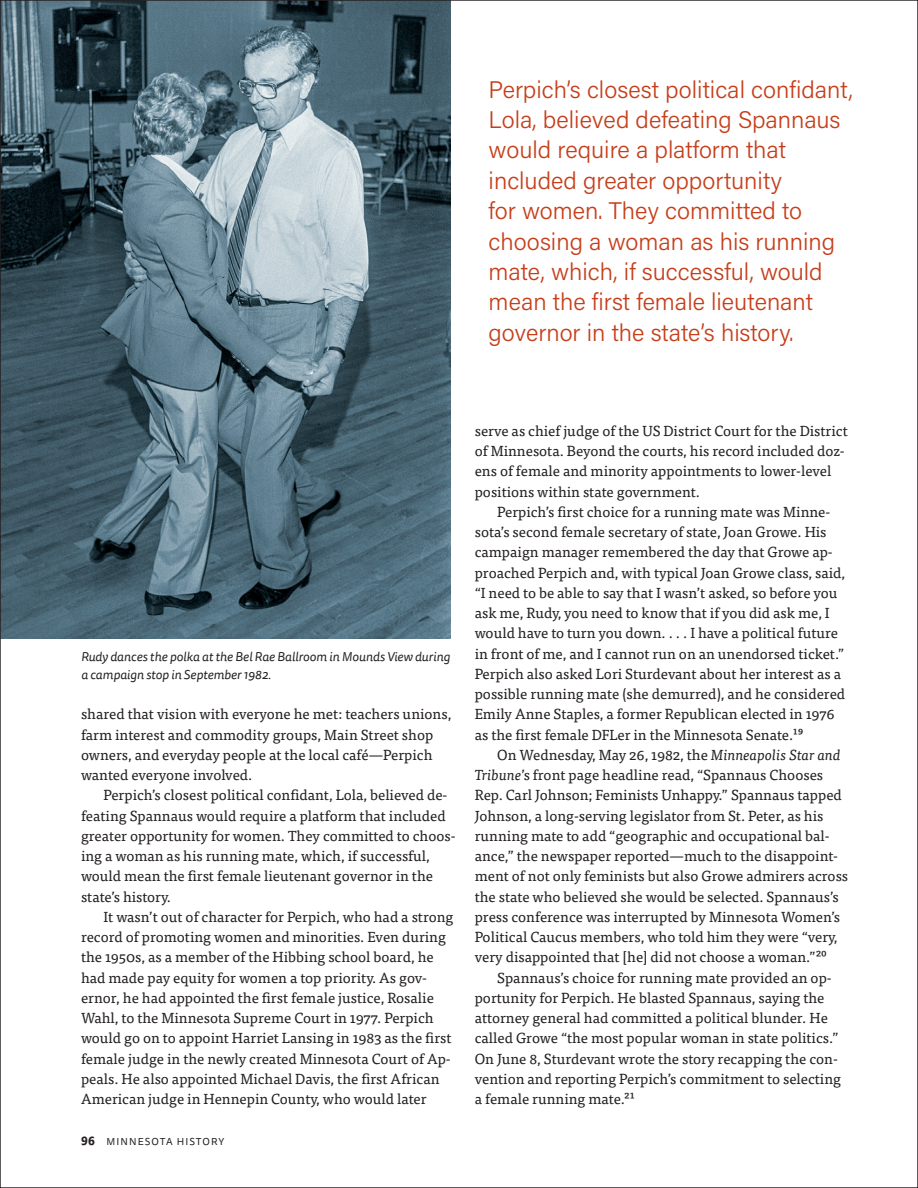
<style>
.page{position:relative;width:918px;height:1188px;background:#fff}
.page>*{position:absolute;margin:0;border:0;box-sizing:border-box;transform-origin:0 0}
.t1{font:300 24px/30.5px "Acumin Pro";color:#c63e1a}
.t2{font:14.55px/20.2px "Tisa Pro";color:#231f20}
.t3{font:italic 12.75px/18px "Tisa Sans Pro";color:#231f20}
.t4{font:10.05px "Tisa Sans Pro";letter-spacing:.11em;color:#231f20}
.s1{font-weight:700;font-size:12px}
.s2{font-style:italic}
</style>
<div class="page">
<img style="left:2px;top:2px;width:449px;height:636px">
<p class="t1" style="left:489px;top:73px;width:366px">Perpich’s closest political confidant,<br>Lola, believed defeating Spannaus would require a platform that included greater opportunity<br>for women. They committed to choosing a woman as his running mate, which, if successful, would mean the first female lieutenant governor in the state’s history.</p>
<p class="t3" style="left:81px;top:648px;width:371px">Rudy dances the polka at the Bel Rae Ballroom in Mounds View during a campaign stop in September 1982.</p>
<p class="t2" style="left:81px;top:703px;width:372px">shared that vision with everyone he met: teachers unions, farm interest and commodity groups, Main Street shop owners, and everyday people at the local café—Perpich wanted everyone involved.</p>
<p class="t2" style="left:81px;top:784px;width:376px;text-indent:22px">Perpich’s closest political confidant, Lola, believed de&shy;feating Spannaus would require a platform that included greater opportunity for women. They committed to choos&shy;ing a woman as his running mate, which, if successful, would mean the first female lieutenant governor in the state’s history.</p>
<p class="t2" style="left:81px;top:906px;width:374px;text-indent:22px">It wasn’t out of character for Perpich, who had a strong record of promoting women and minorities. Even during the 1950s, as a member of the Hibbing school board, he had made pay equity for women a top priority. As gov&shy;ernor, he had appointed the first female justice, Rosalie Wahl, to the Minnesota Supreme Court in 1977. Perpich would go on to appoint Harriet Lansing in 1983 as the first female judge in the newly created Minnesota Court of Ap&shy;peals. He also appointed Michael Davis, the first African American judge in Hennepin County, who would later</p>
<p class="t4" style="left:81px;top:1134px;width:145px"><span class="s1">96</span> MINNESOTA HISTORY</p>
<p class="t2" style="left:475px;top:420px;width:375px">serve as chief judge of the US District Court for the District of Minnesota. Beyond the courts, his record included doz&shy;ens of female and minority appointments to lower-level positions within state government.</p>
<p class="t2" style="left:475px;top:501px;width:372px;text-indent:22px">Perpich’s first choice for a running mate was Minne&shy;sota’s second female secretary of state, Joan Growe. His campaign manager remembered the day that Growe ap&shy;proached Perpich and, with typical Joan Growe class, said, “I need to be able to say that I wasn’t asked, so before you ask me, Rudy, you need to know that if you did ask me, I would have to turn you down. . . . I have a political future in front of me, and I cannot run on an unendorsed ticket.” Perpich also asked Lori Sturdevant about her interest as a possible running mate (she demurred), and he considered Emily Anne Staples, a former Republican elected in 1976 as the first female DFLer in the Minnesota Senate.19</p>
<p class="t2" style="left:475px;top:744px;width:375px;text-indent:23px">On Wednesday, May 26, 1982, the <span class="s2">Minneapolis Star and Tribune</span>’s front page headline read, “Spannaus Chooses Rep. Carl Johnson; Feminists Unhappy.” Spannaus tapped Johnson, a long-serving legislator from St. Peter, as his running mate to add “geographic and occupational bal&shy;ance,” the newspaper reported—much to the disappoint&shy;ment of not only feminists but also Growe admirers across the state who believed she would be selected. Spannaus’s press conference was interrupted by Minnesota Women’s Political Caucus members, who told him they were “very, very disappointed that [he] did not choose a woman.”20</p>
<p class="t2" style="left:475px;top:967px;width:368px;text-indent:22px">Spannaus’s choice for running mate provided an op&shy;portunity for Perpich. He blasted Spannaus, saying the attorney general had committed a political blunder. He called Growe “the most popular woman in state politics.” On June 8, Sturdevant wrote the story recapping the con&shy;vention and reporting Perpich’s commitment to selecting a female running mate.21</p>
</div>
